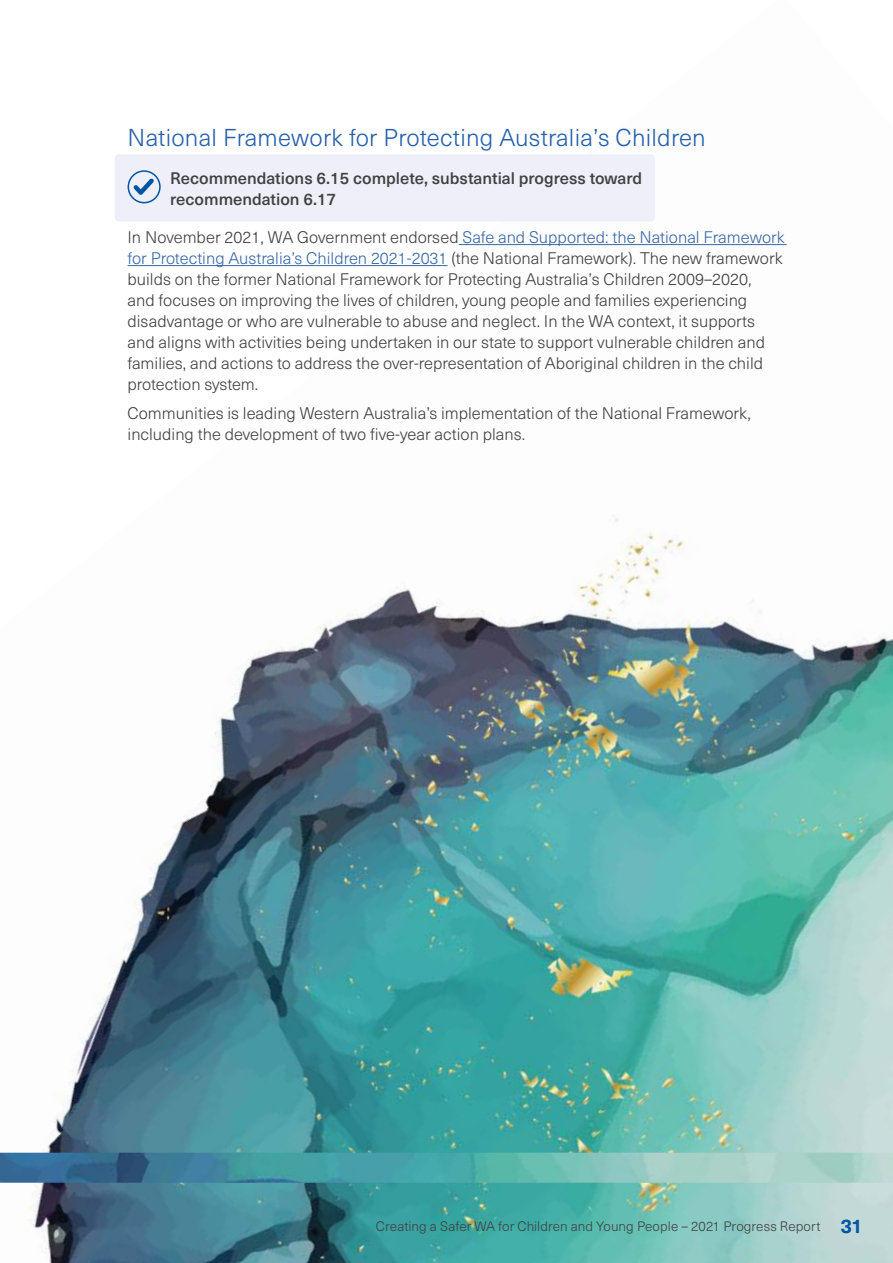
<style>
.page{position:relative;width:893px;height:1263px;background:#fff}
.page>*{position:absolute;margin:0;border:0;box-sizing:border-box;transform-origin:0 0}
.H3_Heading_-_Blue{font:300 24px "Neue Haas Unica W1 G";letter-spacing:.01em;color:#255fac}
.Body_Text_-_11_14{font:300 16.5px/21px "Neue Haas Unica W1 G";color:#414042}
.Progress_Report_-_Pr{font:500 16.5px/21px "Neue Haas Unica W1 G";color:#414042}
.t1{font:300 13.5px "Neue Haas Unica W1 G";letter-spacing:.005em;color:#414042}
.s1{color:#3a68a5}
.s2{font-weight:700;font-size:19.5px;color:#0054a6}
</style>
<div class="page">
<img style="left:0;top:244px;width:893px;height:1019px">
<img style="left:0;top:1153px;width:893px;height:30px">
<div style="left:115px;top:154px;width:540px;height:68px;background:#eeeff8;border-radius:4px"></div>
<hr style="left:459px;top:244px;width:328px;height:1px;background:#3a68a5">
<hr style="left:128px;top:265px;width:320px;height:1px;background:#3a68a5">
<div style="left:128px;top:170px;width:33px;height:33px;border:2px solid #0054a6;border-radius:50%"></div>
<svg style="left:133px;top:178px;width:21px;height:17px"></svg>
<p class="H3_Heading_-_Blue" style="left:128px;top:120px;width:580px">National Framework for Protecting Australia’s Children</p>
<p class="Progress_Report_-_Pr" style="left:170px;top:167px;width:473px">Recommendations 6.15 complete, substantial progress toward recommendation 6.17</p>
<p class="Body_Text_-_11_14" style="left:128px;top:226px;width:659px">In November 2021, WA Government endorsed <span class="s1">Safe and Supported: the National Framework for Protecting Australia’s Children 2021-2031</span> (the National Framework). The new framework builds on the former National Framework for Protecting Australia’s Children 2009–2020,<br>and focuses on improving the lives of children, young people and families experiencing disadvantage or who are vulnerable to abuse and neglect. In the WA context, it supports and aligns with activities being undertaken in our state to support vulnerable children and families, and actions to address the over-representation of Aboriginal children in the child protection system.</p>
<p class="Body_Text_-_11_14" style="left:128px;top:402px;width:625px">Communities is leading Western Australia’s implementation of the National Framework, including the development of two five-year action plans.</p>
<p class="t1" style="left:376px;top:1216px;width:488px">Creating a Safer WA for Children and Young People – 2021 Progress Report <span class="s2">31</span></p>
</div>
